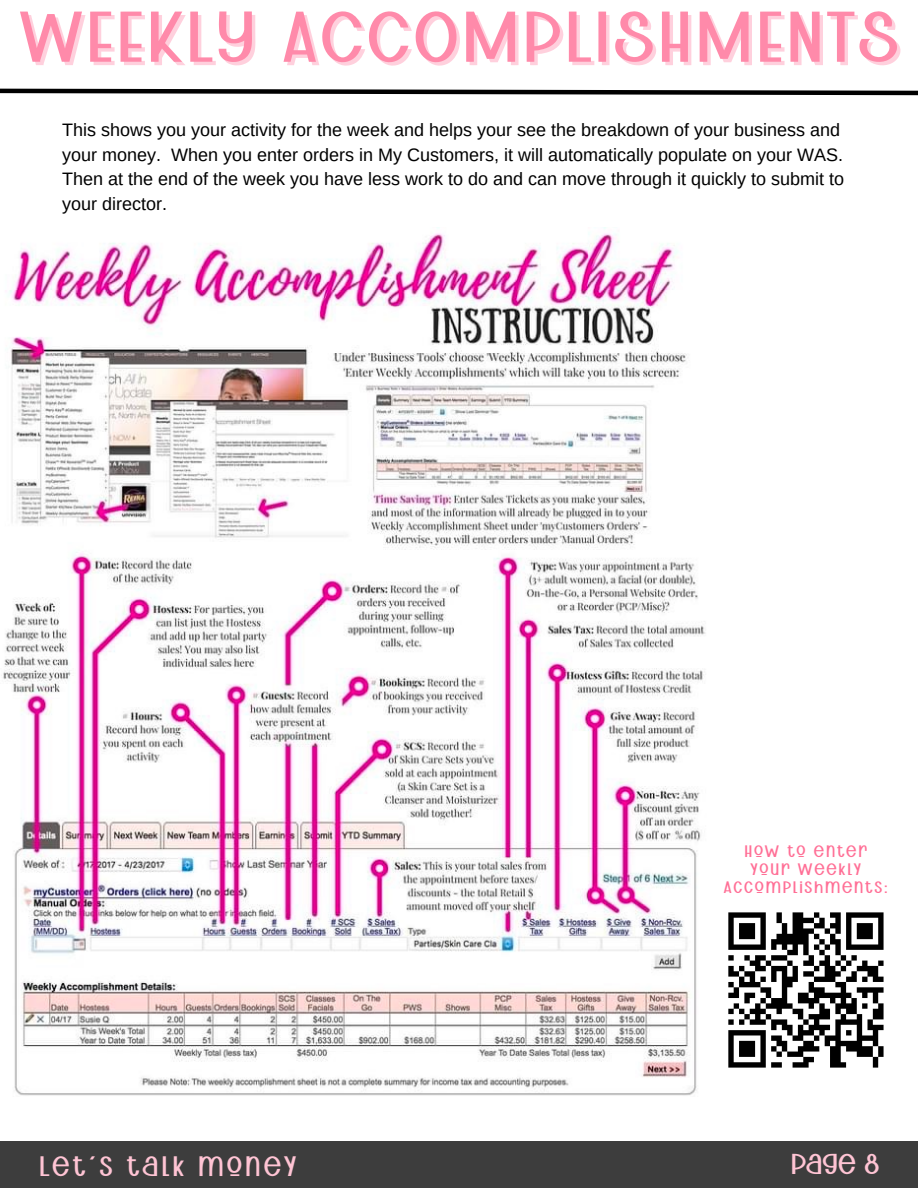
<style>
.page{position:relative;width:918px;height:1188px;background:#fff}
.page>*{position:absolute;margin:0;border:0;box-sizing:border-box;transform-origin:0 0}
.t1{font:77.4px "Christabelle Sans";letter-spacing:.05em;color:#ff6f96}
.t2{font:31.2px "Christabelle Sans";color:#ffc4d4}
.t3{font:30.45px "Christabelle Sans";letter-spacing:.1em;color:#ffc4d4}
.t4{font:18px/24.8px "Arimo";color:#000}
.t5{font:18px/18px "Christabelle Sans";letter-spacing:.1em;color:#ff6f96;text-align:center}
</style>
<div class="page">
<div style="left:0;top:1141px;width:918px;height:47px;background:#3d3d3d"></div>
<svg style="left:0;top:88px;width:918px;height:8px"></svg>
<img style="left:3px;top:228px;width:703px;height:868px">
<svg style="left:728px;top:912px;width:156px;height:156px"></svg>
<h1 class="t1" style="left:19px;top:-2px;width:881px">WEEKLY ACCOMPLISHMENTS</h1>
<p class="t4" style="left:62px;top:117px;width:783px">This shows you your activity for the week and helps your see the breakdown of your business and your money. When you enter orders in My Customers, it will automatically populate on your WAS.<br>Then at the end of the week you have less work to do and can move through it quickly to submit to your director.</p>
<p class="t5" style="left:724px;top:844px;width:165px">HOW TO ENTER<br>YOUR WEEKLY<br>ACCOMPLISHMENTS:</p>
<p class="t3" style="left:39px;top:1151px;width:259px">LET'S TALK MONEY</p>
<p class="t2" style="left:791px;top:1148px;width:90px">PAGE 8</p>
</div>
